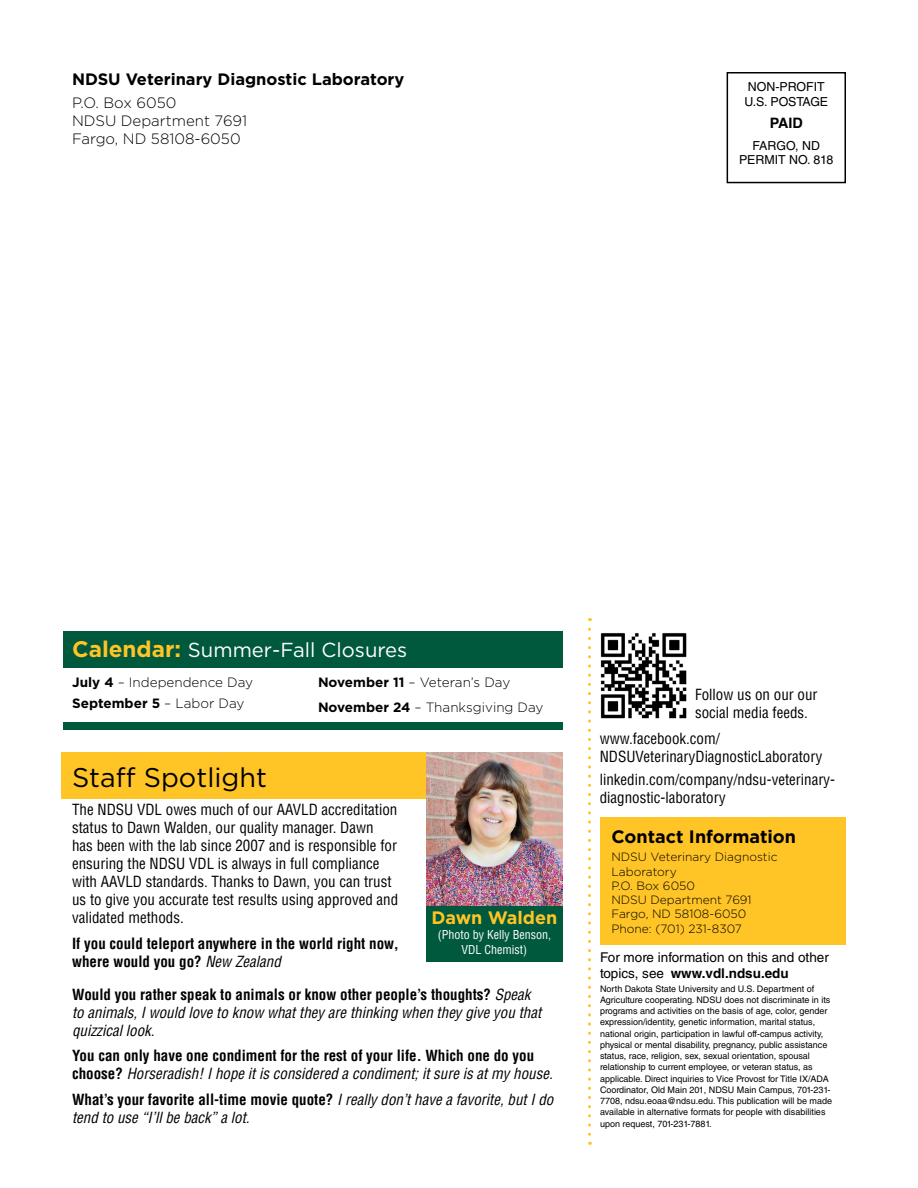
<style>
.page{position:relative;width:918px;height:1188px;background:#fff}
.page>*{position:absolute;margin:0;border:0;box-sizing:border-box;transform-origin:0 0}
.Headings{font:27px "Gotham";color:#000}
.Headings-2{font:20.25px "Gotham";color:#fff}
.body_header{font:700 18px "Gotham";color:#000}
.table_headings{font:700 18px "Gotham";color:#ffc425}
.updates_and_obituari{font:700 16.5px "Gotham";color:#000}
.Body_text{font:condensed 15px/18px "Helvetica LT Pro";color:#000}
.Body_text-2{font:italic condensed 15px/18px "Helvetica LT Pro";color:#000}
.Body_text-3{font:700 condensed 15px/18px "Helvetica LT Pro";color:#000}
.updates_and_obituari-2{font:300 15px/18px "Gotham";color:#000}
.body{font:700 14.4px "Helvetica LT Std";color:#000}
.Upcoming_Events{font:300 13.5px "Gotham";color:#000}
.Upcoming_Events-2{font:13.5px/15.8px "Helvetica LT Std";color:#000}
.Upcoming_Events-3{font:700 13.5px "Gotham";color:#000}
.body-2{font:12.45px/14.4px "Helvetica LT Std";color:#000}
.updates_and_obituari-3{font:300 12px/14.2px "Gotham";color:#000}
.Authors{font:condensed 12px/15px "Helvetica LT Pro";color:#fff;text-align:center}
.t1{font:9px/11.2px "Helvetica LT Std";color:#000}
.s1{font-weight:700;font-size:22.5px;color:#ffc425}
.s2{font-weight:700}
.s3{font-weight:300}
.s4{font-weight:400;font-style:italic}
.s5{font-weight:700;font-style:normal}
</style>
<div class="page">
<div style="left:426px;top:904px;width:137px;height:58px;background:#00583d"></div>
<div style="left:61px;top:752px;width:502px;height:46px;background:#ffc425"></div>
<div style="left:600px;top:817px;width:246px;height:128px;background:#ffc425"></div>
<svg style="left:588px;top:618px;width:3px;height:516px"></svg>
<div style="left:727px;top:72px;width:119px;height:111px;border:2px solid #000"></div>
<img style="left:600px;top:633px;width:87px;height:86px">
<img style="left:426px;top:752px;width:137px;height:154px">
<div style="left:63px;top:631px;width:500px;height:37px;background:#00583d"></div>
<div style="left:63px;top:723px;width:500px;height:7px;background:#00583d"></div>
<p class="updates_and_obituari" style="left:72px;top:68px;width:334px">NDSU Veterinary Diagnostic Laboratory</p>
<p class="updates_and_obituari-2" style="left:72px;top:93px;width:177px">P.O. Box 6050<br>NDSU Department 7691<br>Fargo, ND 58108-6050</p>
<p class="body-2" style="left:744px;top:80px;width:85px">NON-PROFIT<br>U.S. POSTAGE</p>
<p class="body" style="left:770px;top:114px;width:34px">PAID</p>
<p class="body-2" style="left:739px;top:139px;width:96px;text-align:center">FARGO, ND<br>PERMIT NO. 818</p>
<p class="Headings-2" style="left:72px;top:637px;width:337px"><span class="s1">Calendar:</span> Summer-Fall Closures</p>
<p class="Upcoming_Events" style="left:72px;top:673px;width:183px"><span class="s2">July 4</span> – Independence Day</p>
<p class="Upcoming_Events-3" style="left:72px;top:694px;width:174px">September 5 <span class="s3">– Labor Day</span></p>
<p class="Upcoming_Events" style="left:318px;top:673px;width:194px"><span class="s2">November 11</span> – Veteran’s Day</p>
<p class="Upcoming_Events" style="left:318px;top:699px;width:227px"><span class="s2">November 24</span> – Thanksgiving Day</p>
<p class="Headings" style="left:72px;top:760px;width:196px">Staff Spotlight</p>
<p class="Body_text" style="left:72px;top:801px;width:328px">The NDSU VDL owes much of our AAVLD accreditation status to Dawn Walden, our quality manager. Dawn<br>has been with the lab since 2007 and is responsible for ensuring the NDSU VDL is always in full compliance with AAVLD standards. Thanks to Dawn, you can trust us to give you accurate test results using approved and validated methods.</p>
<p class="Body_text-3" style="left:72px;top:934px;width:328px">If you could teleport anywhere in the world right now, where would you go? <span class="s4">New Zealand</span></p>
<p class="Body_text-2" style="left:72px;top:985px;width:471px"><span class="s5">Would you rather speak to animals or know other people’s thoughts?</span> Speak to animals, I would love to know what they are thinking when they give you that quizzical look.</p>
<p class="Body_text-3" style="left:72px;top:1047px;width:482px">You can only have one condiment for the rest of your life. Which one do you choose? <span class="s4">Horseradish! I hope it is considered a condiment; it sure is at my house.</span></p>
<p class="Body_text-2" style="left:72px;top:1090px;width:483px"><span class="s5">What’s your favorite all-time movie quote?</span> I really don’t have a favorite, but I do tend to use “I’ll be back” a lot.</p>
<p class="table_headings" style="left:431px;top:906px;width:127px">Dawn Walden</p>
<p class="Authors" style="left:438px;top:927px;width:115px">(Photo by Kelly Benson,<br>VDL Chemist)</p>
<p class="Body_text" style="left:695px;top:685px;width:124px">Follow us on our our social media feeds.</p>
<p class="Body_text" style="left:600px;top:730px;width:224px">www.facebook.com/<br>NDSUVeterinaryDiagnosticLaboratory</p>
<p class="Body_text" style="left:600px;top:770px;width:237px">linkedin.com/company/ndsu-veterinary&shy;diagnostic-laboratory</p>
<p class="body_header" style="left:611px;top:824px;width:186px">Contact Information</p>
<p class="updates_and_obituari-3" style="left:611px;top:850px;width:168px">NDSU Veterinary Diagnostic<br>Laboratory<br>P.O. Box 6050<br>NDSU Department 7691<br>Fargo, ND 58108-6050<br>Phone: (701) 231-8307</p>
<p class="Upcoming_Events-2" style="left:600px;top:949px;width:230px">For more information on this and other topics, see <span class="s2">www.vdl.ndsu.edu</span></p>
<p class="t1" style="left:600px;top:983px;width:234px">North Dakota State University and U.S. Department of Agriculture cooperating. NDSU does not discriminate in its programs and activities on the basis of age, color, gender expression/identity, genetic information, marital status, national origin, participation in lawful off-campus activity, physical or mental disability, pregnancy, public assistance status, race, religion, sex, sexual orientation, spousal relationship to current employee, or veteran status, as applicable. Direct inquiries to Vice Provost for Title IX/ADA Coordinator, Old Main 201, NDSU Main Campus, 701-231- 7708, ndsu.eoaa@ndsu.edu. This publication will be made available in alternative formats for people with disabilities upon request, 701-231-7881.</p>
</div>
